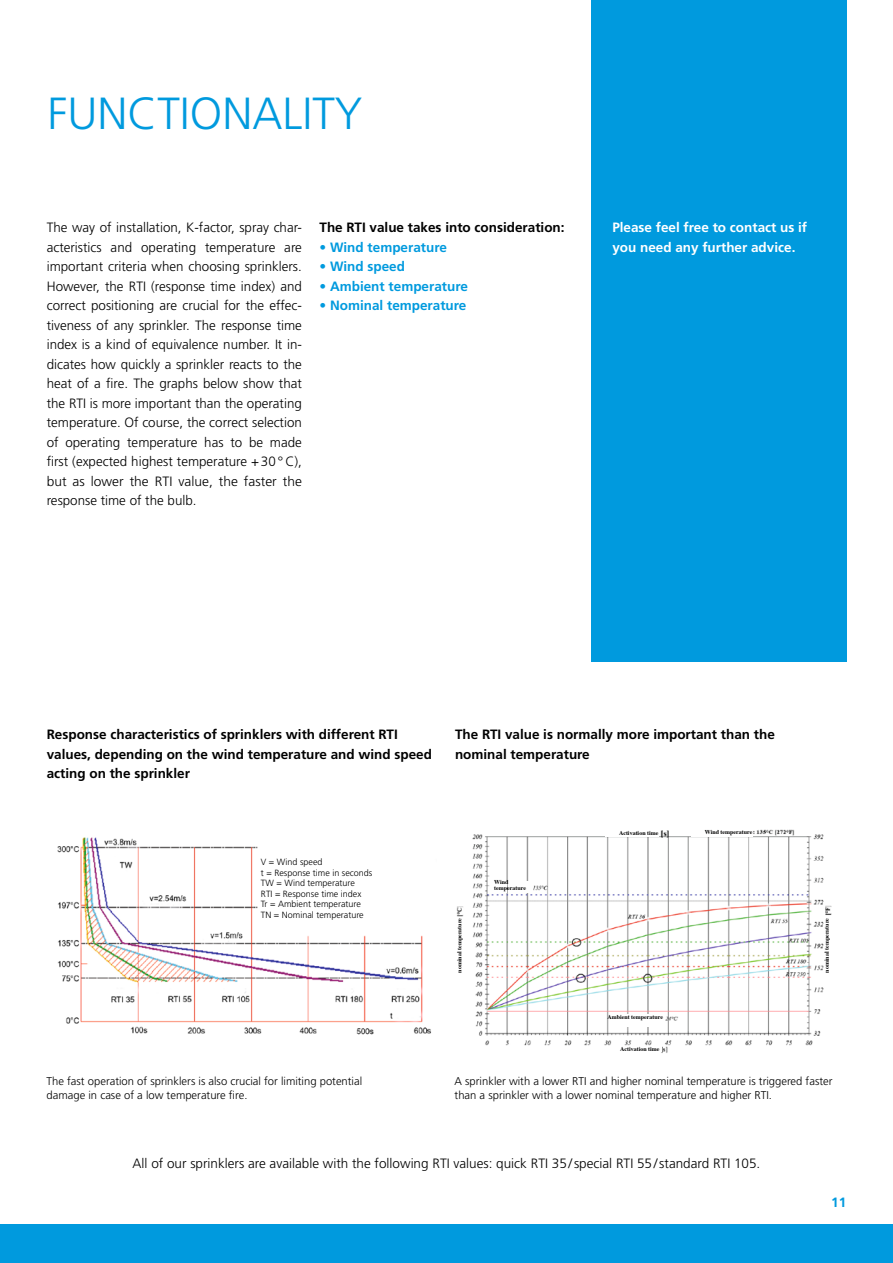
<style>
.page{position:relative;width:893px;height:1263px;background:#fff}
.page>*{position:absolute;margin:0;border:0;box-sizing:border-box;transform-origin:0 0}
.Titel{font:300 45px "Frutiger LT Std";color:#009ade}
.Grundtext{font:300 13.5px/19.5px "Frutiger LT Std";color:#000;text-align:justify}
.Grundtext-2{font:700 13.5px "Frutiger LT Std";color:#000}
.Grundtext-3{font:700 13.5px "Frutiger LT Std";color:#009ade}
.Lead{font:700 13.5px/19.5px "Frutiger LT Std";color:#fff}
.Lead-2{font:700 13.5px "Frutiger LT Std";color:#009ade}
.Legende{font:300 11.25px/13.5px "Frutiger LT Std";color:#000}
.Grundtext-4{font:300 9px "Frutiger LT Std";color:#000}
.Titel-2{font:700 6px "Times";color:#000}
</style>
<div class="page">
<div style="left:0;top:1225px;width:893px;height:38px;background:#009ade"></div>
<img style="left:57px;top:837px;width:374px;height:198px">
<div style="left:591px;top:0;width:255px;height:662px;background:#009ade"></div>
<div style="left:260px;top:855px;width:139px;height:68px;background:#fff"></div>
<img style="left:456px;top:830px;width:376px;height:223px">
<div style="left:605px;top:825px;width:54px;height:12px;background:#fff"></div>
<div style="left:691px;top:824px;width:62px;height:12px;background:#fff"></div>
<div style="left:606px;top:1046px;width:55px;height:6px;background:#fff"></div>
<div style="left:824px;top:917px;width:9px;height:53px;background:#fff"></div>
<div style="left:457px;top:917px;width:9px;height:53px;background:#fff"></div>
<div style="left:492px;top:881px;width:15px;height:12px;background:#fff"></div>
<div style="left:508px;top:881px;width:19px;height:12px;background:#fff"></div>
<div style="left:528px;top:881px;width:5px;height:12px;background:#fff"></div>
<div style="left:619px;top:1014px;width:8px;height:12px;background:#fff"></div>
<div style="left:628px;top:1014px;width:20px;height:12px;background:#fff"></div>
<div style="left:648px;top:1014px;width:17px;height:12px;background:#fff"></div>
<p class="Titel" style="left:47px;top:88px;width:316px">FUNCTIONALITY</p>
<p class="Grundtext" style="left:47px;top:218px;width:257px">The way of installation, K-factor, spray char&shy;acteristics and operating temperature are important criteria when choosing sprinklers.<br>However, the RTI (response time index) and correct positioning are crucial for the effec&shy;tiveness of any sprinkler. The response time index is a kind of equivalence number. It in&shy;dicates how quickly a sprinkler reacts to the heat of a fire. The graphs below show that the RTI is more important than the operating temperature. Of course, the correct selection of operating temperature has to be made first (expected highest temperature +30 ° C), but as lower the RTI value, the faster the response time of the bulb.</p>
<p class="Grundtext-2" style="left:320px;top:220px;width:247px">The RTI value takes into consideration:</p>
<p class="Grundtext-3" style="left:320px;top:239px;width:129px">• Wind temperature</p>
<p class="Grundtext-3" style="left:320px;top:259px;width:87px">• Wind speed</p>
<p class="Grundtext-3" style="left:320px;top:278px;width:150px">• Ambient temperature</p>
<p class="Grundtext-3" style="left:320px;top:298px;width:148px">• Nominal temperature</p>
<p class="Lead" style="left:612px;top:218px;width:196px">Please feel free to contact us if you need any further advice.</p>
<p class="Grundtext-2" style="left:47px;top:727px;width:353px">Response characteristics of sprinklers with different RTI</p>
<p class="Grundtext-2" style="left:47px;top:746px;width:387px">values, depending on the wind temperature and wind speed</p>
<p class="Grundtext-2" style="left:47px;top:766px;width:145px">acting on the sprinkler</p>
<p class="Grundtext-4" style="left:261px;top:857px;width:63px">V = Wind speed</p>
<p class="Grundtext-4" style="left:261px;top:867px;width:113px">t = Response time in seconds</p>
<p class="Grundtext-4" style="left:261px;top:878px;width:95px">TW = Wind temperature</p>
<p class="Grundtext-4" style="left:261px;top:888px;width:102px">RTI = Response time index</p>
<p class="Grundtext-4" style="left:261px;top:899px;width:101px">Tr = Ambient temperature</p>
<p class="Grundtext-4" style="left:261px;top:909px;width:104px">TN = Nominal temperature</p>
<p class="Legende" style="left:47px;top:1075px;width:317px">The fast operation of sprinklers is also crucial for limiting potential damage in case of a low temperature fire.</p>
<p class="Grundtext-2" style="left:455px;top:727px;width:321px">The RTI value is normally more important than the</p>
<p class="Grundtext-2" style="left:455px;top:746px;width:136px">nominal temperature</p>
<p class="Titel-2" style="left:494px;top:876px;width:16px">Wind</p>
<p class="Titel-2" style="left:494px;top:882px;width:33px">temperature</p>
<p class="Titel-2" style="left:619px;top:828px;width:41px">Activation time</p>
<p class="Titel-2" style="left:705px;top:827px;width:49px">Wind temperature</p>
<p class="Titel-2" style="left:454px;top:972px;width:56px;rotate:-90deg">nominal temperature</p>
<p class="Titel-2" style="left:821px;top:972px;width:56px;rotate:-90deg">nominal temperature</p>
<p class="Titel-2" style="left:607px;top:1012px;width:57px">Ambient temperature</p>
<p class="Titel-2" style="left:620px;top:1043px;width:41px">Activation time</p>
<p class="Legende" style="left:455px;top:1075px;width:379px">A sprinkler with a lower RTI and higher nominal temperature is triggered faster than a sprinkler with a lower nominal temperature and higher RTI.</p>
<p class="Grundtext" style="left:133px;top:1154px;width:629px">All of our sprinklers are available with the following RTI values: quick RTI 35/special RTI 55/standard RTI 105.</p>
<p class="Lead-2" style="left:831px;top:1195px;width:17px">11</p>
</div>
